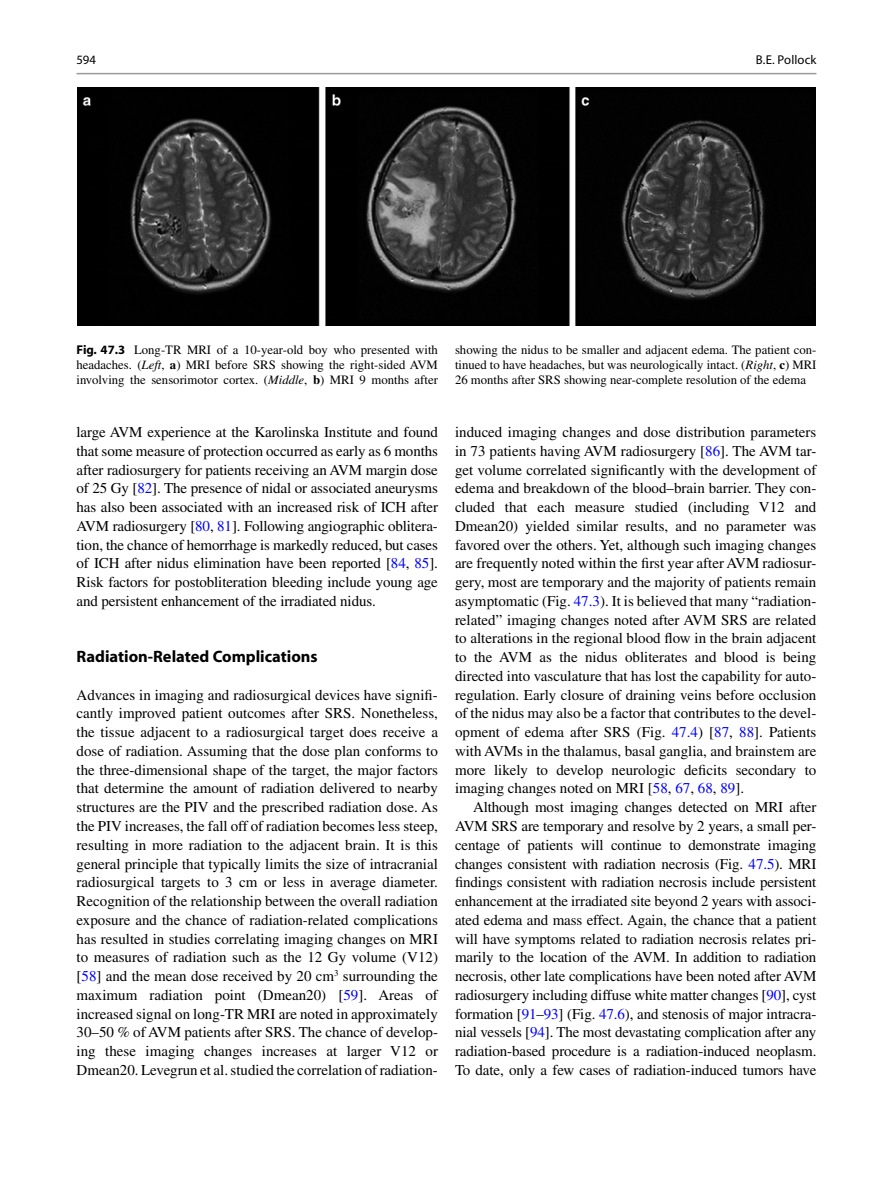
<style>
.page{position:relative;width:893px;height:1187px;background:#fff}
.page>*{position:absolute;margin:0;border:0;box-sizing:border-box;transform-origin:0 0}
.t1{font:700 16.5px "Hsxpkb Spjnrr Myriad";color:#000}
.t2{font:15px/18.8px "Pwpnsw Wxrptt Times";letter-spacing:-.01em;color:#000;text-align:justify}
.t3{font:12.75px/15px "Pwpnsw Wxrptt Times";color:#000;text-align:justify}
.t4{font:12.75px "Pcrmtk Hjwryp Myriad";letter-spacing:.005em;color:#000}
.s1{font-family:"Hsxpkb Spjnrr Myriad";font-weight:700}
.s2{font-family:"Vkhvwy Fnjqst Times";font-style:italic}
.s3{font-family:"Gywpmd Dgfqhb Times";font-weight:700}
.s4{color:#0000fa}
</style>
<div class="page">
<img style="left:77px;top:88px;width:738px;height:237px">
<hr style="left:77px;top:73px;width:739px;height:1px;background:#9c9c9c">
<p class="t4" style="left:77px;top:55px;width:21px">594</p>
<p class="t4" style="left:756px;top:55px;width:62px">B.E. Pollock</p>
<p class="t3" style="left:77px;top:343px;width:363px"><span class="s1">Fig. 47.3</span> Long-TR MRI of a 10-year-old boy who presented with headaches. ( <span class="s2">Left</span> , <span class="s3">a</span> ) MRI before SRS showing the right-sided AVM involving the sensorimotor cortex. ( <span class="s2">Middle</span> , <span class="s3">b</span> ) MRI 9 months after</p>
<p class="t3" style="left:455px;top:343px;width:363px">showing the nidus to be smaller and adjacent edema. The patient con&shy;tinued to have headaches, but was neurologically intact. ( <span class="s2">Right</span> , <span class="s3">c</span> ) MRI 26 months after SRS showing near-complete resolution of the edema</p>
<p class="t2" style="left:77px;top:424px;width:363px">large AVM experience at the Karolinska Institute and found that some measure of protection occurred as early as 6 months after radiosurgery for patients receiving an AVM margin dose of 25 Gy [ <span class="s4">82</span> ]. The presence of nidal or associated aneurysms has also been associated with an increased risk of ICH after AVM radiosurgery [ <span class="s4">80</span> , <span class="s4">81</span> ]. Following angiographic oblitera&shy;tion, the chance of hemorrhage is markedly reduced, but cases of ICH after nidus elimination have been reported [ <span class="s4">84</span> , <span class="s4">85</span> ].<br>Risk factors for postobliteration bleeding include young age and persistent enhancement of the irradiated nidus.</p>
<p class="t1" style="left:77px;top:650px;width:243px">Radiation-Related Complications</p>
<p class="t2" style="left:77px;top:686px;width:363px">Advances in imaging and radiosurgical devices have signifi&shy;cantly improved patient outcomes after SRS. Nonetheless, the tissue adjacent to a radiosurgical target does receive a dose of radiation. Assuming that the dose plan conforms to the three-dimensional shape of the target, the major factors that determine the amount of radiation delivered to nearby structures are the PIV and the prescribed radiation dose. As the PIV increases, the fall off of radiation becomes less steep, resulting in more radiation to the adjacent brain. It is this general principle that typically limits the size of intracranial radiosurgical targets to 3 cm or less in average diameter.<br>Recognition of the relationship between the overall radiation exposure and the chance of radiation-related complications has resulted in studies correlating imaging changes on MRI to measures of radiation such as the 12 Gy volume (V12) [ <span class="s4">58</span> ] and the mean dose received by 20 cm <sup>3</sup> surrounding the maximum radiation point (Dmean20) [ <span class="s4">59</span> ]. Areas of increased signal on long-TR MRI are noted in approximately 30–50 % of AVM patients after SRS. The chance of develop&shy;ing these imaging changes increases at larger V12 or Dmean20. Levegrun et al. studied the correlation of radiation-</p>
<p class="t2" style="left:455px;top:424px;width:363px">induced imaging changes and dose distribution parameters in 73 patients having AVM radiosurgery [ <span class="s4">86</span> ]. The AVM tar&shy;get volume correlated significantly with the development of edema and breakdown of the blood–brain barrier. They con&shy;cluded that each measure studied (including V12 and Dmean20) yielded similar results, and no parameter was favored over the others. Yet, although such imaging changes are frequently noted within the first year after AVM radiosur&shy;gery, most are temporary and the majority of patients remain asymptomatic (Fig. <span class="s4">47.3</span> ). It is believed that many “radiation&shy;related” imaging changes noted after AVM SRS are related to alterations in the regional blood flow in the brain adjacent to the AVM as the nidus obliterates and blood is being directed into vasculature that has lost the capability for auto&shy;regulation. Early closure of draining veins before occlusion of the nidus may also be a factor that contributes to the devel&shy;opment of edema after SRS (Fig. <span class="s4">47.4</span> ) [ <span class="s4">87</span> , <span class="s4">88</span> ]. Patients with AVMs in the thalamus, basal ganglia, and brainstem are more likely to develop neurologic deficits secondary to imaging changes noted on MRI [ <span class="s4">58</span> , <span class="s4">67</span> , <span class="s4">68</span> , <span class="s4">89</span> ].</p>
<p class="t2" style="left:455px;top:799px;width:363px;text-indent:18px">Although most imaging changes detected on MRI after AVM SRS are temporary and resolve by 2 years, a small per&shy;centage of patients will continue to demonstrate imaging changes consistent with radiation necrosis (Fig. <span class="s4">47.5</span> ). MRI findings consistent with radiation necrosis include persistent enhancement at the irradiated site beyond 2 years with associ&shy;ated edema and mass effect. Again, the chance that a patient will have symptoms related to radiation necrosis relates pri&shy;marily to the location of the AVM. In addition to radiation necrosis, other late complications have been noted after AVM radiosurgery including diffuse white matter changes [ <span class="s4">90</span> ], cyst formation [ <span class="s4">91</span> – <span class="s4">93</span> ] (Fig. <span class="s4">47.6</span> ), and stenosis of major intracra&shy;nial vessels [ <span class="s4">94</span> ]. The most devastating complication after any radiation-based procedure is a radiation- induced neoplasm.<br>To date, only a few cases of radiation-induced tumors have</p>
</div>
